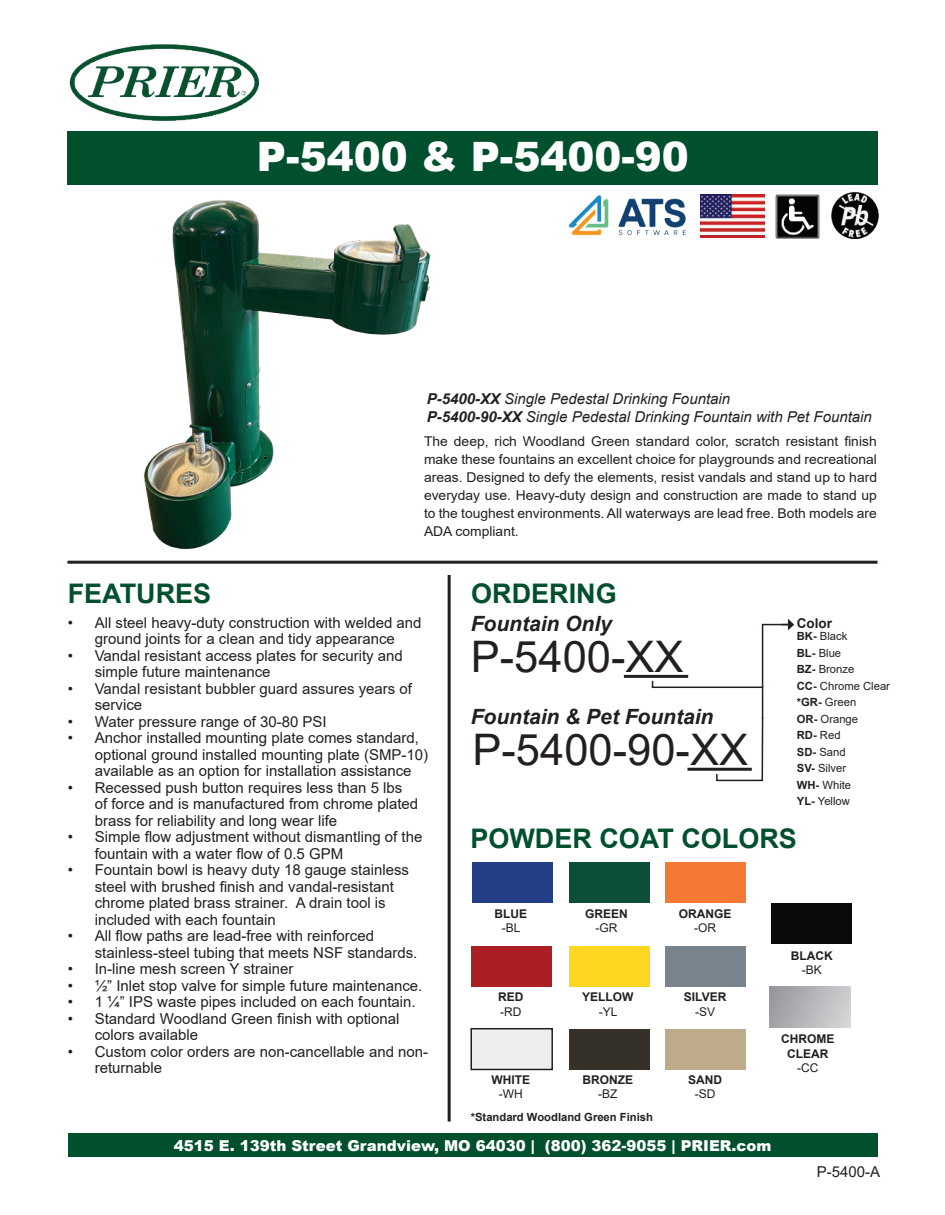
<style>
.page{position:relative;width:945px;height:1215px;background:#fff}
.page>*{position:absolute;margin:0;border:0;box-sizing:border-box;transform-origin:0 0}
.t1{font:43.5px/92.8px "Arial";color:#231f20}
.t2{font:900 40.5px "Arial";color:#fff}
.t3{font:700 27px "Arial";color:#00502e}
.t4{font:italic 700 21px "Arial";color:#231f20}
.t5{font:15px/16.5px "Arial";color:#231f20}
.t6{font:italic 15px/18px "Arial";color:#231f20}
.t7{font:900 15px "Arial";color:#fff}
.t8{font:13.5px/18px "Arial";color:#231f20;text-align:justify}
.t9{font:700 13.5px "Arial";color:#231f20}
.t10{font:700 12px/14.4px "Arial";color:#231f20;text-align:center}
.t11{font:12px "Arial";color:#231f20}
.t12{font:11.25px/16.5px "Arial";color:#231f20}
.t13{font:700 11.25px "Arial";color:#231f20}
.s1{font-weight:700}
</style>
<div class="page">
<img style="left:144px;top:200px;width:287px;height:349px">
<div style="left:68px;top:131px;width:810px;height:53px;background:#00502e"></div>
<img style="left:700px;top:195px;width:65px;height:43px">
<img style="left:69px;top:44px;width:191px;height:77px">
<hr style="left:68px;top:561px;width:810px;height:3px;background:#231f20">
<hr style="left:448px;top:575px;width:3px;height:547px;background:#231f20">
<hr style="left:624px;top:675px;width:64px;height:3px;background:#231f20">
<hr style="left:687px;top:768px;width:65px;height:3px;background:#231f20">
<svg style="left:651px;top:619px;width:143px;height:70px"></svg>
<svg style="left:715px;top:716px;width:49px;height:66px"></svg>
<div style="left:68px;top:1133px;width:810px;height:23px;background:#00502e"></div>
<div style="left:472px;top:863px;width:81px;height:40px;background:#243f87"></div>
<div style="left:771px;top:903px;width:81px;height:41px;background:#080a0b"></div>
<div style="left:665px;top:1029px;width:81px;height:40px;background:#beab8a"></div>
<div style="left:569px;top:1029px;width:81px;height:40px;background:#35312a"></div>
<div style="left:471px;top:1029px;width:81px;height:40px;background:#ecefee"></div>
<div style="left:471px;top:1028px;width:82px;height:42px;border:2px solid #231f20"></div>
<div style="left:665px;top:946px;width:81px;height:40px;background:#79838d"></div>
<div style="left:471px;top:946px;width:81px;height:40px;background:#ab1e23"></div>
<div style="left:569px;top:946px;width:81px;height:40px;background:#fcd722"></div>
<div style="left:665px;top:863px;width:81px;height:40px;background:#f37935"></div>
<div style="left:569px;top:863px;width:81px;height:40px;background:#0d4e38"></div>
<hr style="left:762px;top:688px;width:1px;height:31px;background:#231f20">
<img style="left:568px;top:195px;width:118px;height:41px">
<div style="left:770px;top:986px;width:81px;height:41px;background:linear-gradient(to right,#9a9b9f,#d1d2d4)"></div>
<img style="left:776px;top:195px;width:44px;height:44px">
<img style="left:831px;top:192px;width:47px;height:47px">
<h2 class="t2" style="left:257px;top:141px;width:434px">P-5400 &amp; P-5400-90</h2>
<p class="t6" style="left:427px;top:391px;width:447px"><span class="s1">P-5400-XX</span> Single Pedestal Drinking Fountain<br><span class="s1">P-5400-90-XX</span> Single Pedestal Drinking Fountain with Pet Fountain</p>
<p class="t8" style="left:424px;top:432px;width:455px">The deep, rich Woodland Green standard color, scratch resistant finish make these fountains an excellent choice for playgrounds and recreational areas. Designed to defy the elements, resist vandals and stand up to hard everyday use. Heavy-duty design and construction are made to stand up to the toughest environments. All waterways are lead free. Both models are ADA compliant.</p>
<h3 class="t3" style="left:68px;top:584px;width:145px">FEATURES</h3>
<p class="t5" style="left:68px;top:616px;width:355px;text-align:center">• All steel heavy-duty construction with welded and ground joints for a clean and tidy appearance</p>
<p class="t5" style="left:95px;top:649px;width:310px;text-indent:-27px">• Vandal resistant access plates for security and simple future maintenance</p>
<p class="t5" style="left:95px;top:682px;width:319px;text-indent:-27px">• Vandal resistant bubbler guard assures years of service</p>
<p class="t5" style="left:68px;top:715px;width:261px">• Water pressure range of 30-80 PSI</p>
<p class="t5" style="left:95px;top:731px;width:335px;text-indent:-27px">• Anchor installed mounting plate comes standard, optional ground installed mounting plate (SMP-10) available as an option for installation assistance</p>
<p class="t5" style="left:95px;top:781px;width:325px;text-indent:-27px">• Recessed push button requires less than 5 lbs of force and is manufactured from chrome plated brass for reliability and long wear life</p>
<p class="t5" style="left:95px;top:830px;width:329px;text-indent:-27px">• Simple flow adjustment without dismantling of the fountain with a water flow of 0.5 GPM</p>
<p class="t5" style="left:95px;top:863px;width:316px;text-indent:-27px">• Fountain bowl is heavy duty 18 gauge stainless steel with brushed finish and vandal-resistant chrome plated brass strainer. A drain tool is included with each fountain</p>
<p class="t5" style="left:95px;top:929px;width:324px;text-indent:-27px">• All flow paths are lead-free with reinforced stainless-steel tubing that meets NSF standards.</p>
<p class="t5" style="left:68px;top:962px;width:227px">• In-line mesh screen Y strainer</p>
<p class="t5" style="left:68px;top:979px;width:356px">• ½” Inlet stop valve for simple future maintenance.</p>
<p class="t5" style="left:68px;top:995px;width:350px">• 1 ¼” IPS waste pipes included on each fountain.</p>
<p class="t5" style="left:95px;top:1012px;width:306px;text-indent:-27px">• Standard Woodland Green finish with optional colors available</p>
<p class="t5" style="left:95px;top:1045px;width:335px;text-indent:-27px">• Custom color orders are non-cancellable and non&shy;returnable</p>
<h3 class="t3" style="left:471px;top:583px;width:147px">ORDERING</h3>
<h3 class="t4" style="left:471px;top:616px;width:143px">Fountain Only</h3>
<h1 class="t1" style="left:471px;top:615px;width:279px">P-5400-XX<br>P-5400-90-XX</h1>
<h3 class="t4" style="left:471px;top:709px;width:244px">Fountain &amp; Pet Fountain</h3>
<p class="t9" style="left:797px;top:618px;width:37px">Color</p>
<p class="t12" style="left:797px;top:629px;width:95px"><span class="s1">BK-</span> Black<br><span class="s1">BL-</span> Blue<br><span class="s1">BZ-</span> Bronze<br><span class="s1">CC-</span> Chrome Clear <span class="s1">*GR-</span> Green<br><span class="s1">OR-</span> Orange<br><span class="s1">RD-</span> Red<br><span class="s1">SD-</span> Sand<br><span class="s1">SV-</span> Silver<br><span class="s1">WH-</span> White<br><span class="s1">YL-</span> Yellow</p>
<h3 class="t3" style="left:470px;top:828px;width:328px">POWDER COAT COLORS</h3>
<p class="t10" style="left:495px;top:908px;width:34px">BLUE</p>
<p class="t11" style="left:502px;top:924px;width:20px">-BL</p>
<p class="t10" style="left:585px;top:908px;width:44px">GREEN</p>
<p class="t11" style="left:596px;top:920px;width:23px">-GR</p>
<p class="t10" style="left:679px;top:908px;width:54px">ORANGE</p>
<p class="t11" style="left:694px;top:924px;width:23px">-OR</p>
<p class="t10" style="left:791px;top:949px;width:43px">BLACK</p>
<p class="t11" style="left:802px;top:965px;width:22px">-BK</p>
<p class="t10" style="left:498px;top:991px;width:27px">RED</p>
<p class="t11" style="left:500px;top:1007px;width:23px">-RD</p>
<p class="t10" style="left:582px;top:991px;width:53px">YELLOW</p>
<p class="t11" style="left:599px;top:1007px;width:20px">-YL</p>
<p class="t10" style="left:684px;top:991px;width:44px">SILVER</p>
<p class="t11" style="left:695px;top:1007px;width:22px">-SV</p>
<p class="t10" style="left:781px;top:1033px;width:55px">CHROME<br>CLEAR</p>
<p class="t11" style="left:797px;top:1063px;width:23px">-CC</p>
<p class="t10" style="left:492px;top:1074px;width:40px">WHITE</p>
<p class="t11" style="left:499px;top:1090px;width:25px">-WH</p>
<p class="t10" style="left:583px;top:1074px;width:52px">BRONZE</p>
<p class="t11" style="left:598px;top:1090px;width:21px">-BZ</p>
<p class="t10" style="left:688px;top:1074px;width:35px">SAND</p>
<p class="t11" style="left:695px;top:1090px;width:22px">-SD</p>
<p class="t13" style="left:471px;top:1112px;width:184px">*Standard Woodland Green Finish</p>
<p class="t7" style="left:174px;top:1140px;width:599px">4515 E. 139th Street Grandview, MO 64030 | (800) 362-9055 | PRIER.com</p>
<p class="t5" style="left:817px;top:1165px;width:65px">P-5400-A</p>
</div>
